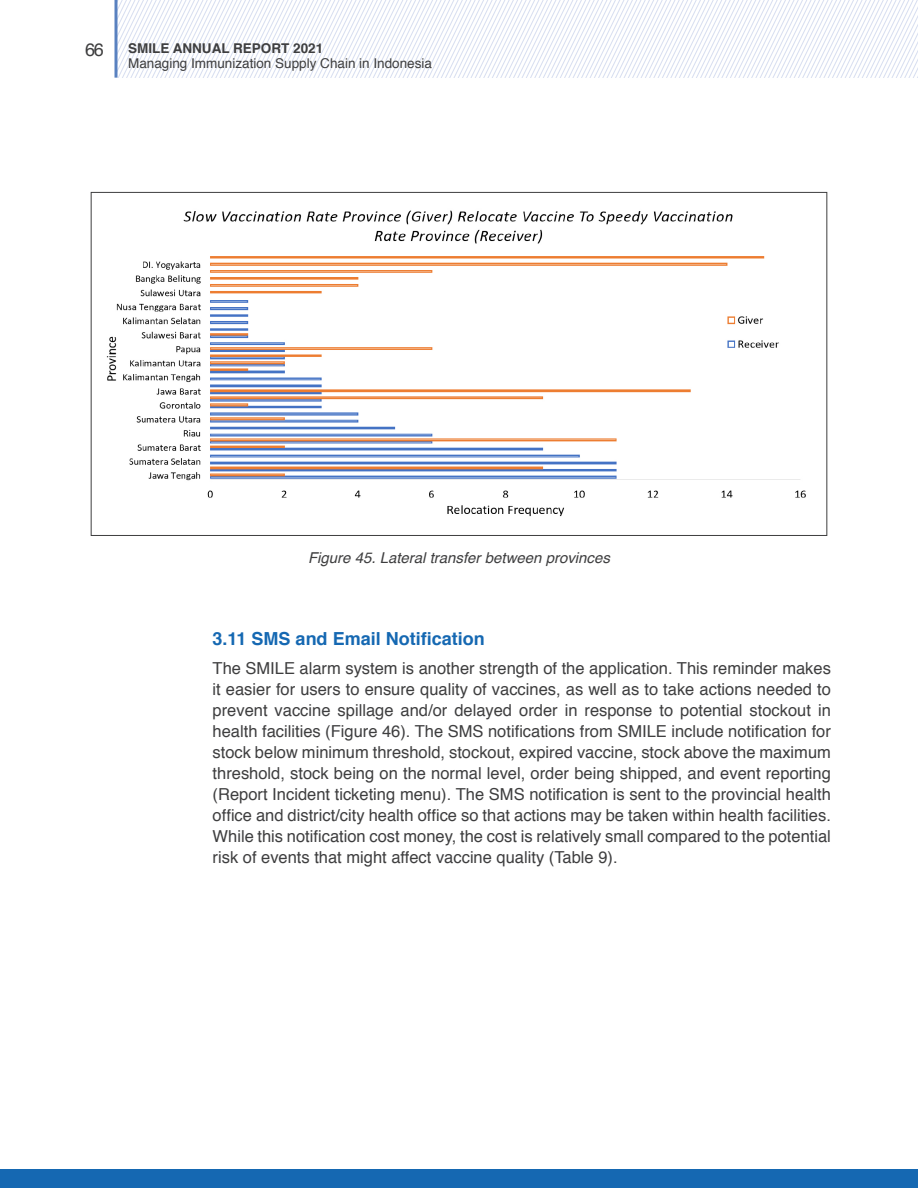
<style>
.page{position:relative;width:918px;height:1188px;background:#fff}
.page>*{position:absolute;margin:0;border:0;box-sizing:border-box;transform-origin:0 0}
.t1{font:700 18px "Helvetica";color:#1568b2}
.t2{font:18px "Helvetica";color:#3e3e3f}
.t3{font:16.5px/21px "Helvetica";color:#3e3e3f;text-align:justify}
.t4{font:italic 15px "Helvetica";color:#3e3e3f}
.t5{font:13.5px "Helvetica";color:#3e3e3f}
.t6{font:700 13.5px "Helvetica";color:#3e3e3f}
</style>
<div class="page">
<svg style="left:118px;top:0;width:800px;height:78px"></svg>
<hr style="left:115px;top:0;width:3px;height:78px;background:#5981c0">
<div style="left:0;top:1170px;width:918px;height:18px;background:#1568b2"></div>
<img style="left:106px;top:210px;width:700px;height:307px">
<p class="t2" style="left:85px;top:36px;width:20px">66</p>
<p class="t6" style="left:128px;top:37px;width:197px">SMILE ANNUAL REPORT 2021</p>
<p class="t5" style="left:128px;top:53px;width:305px">Managing Immunization Supply Chain in Indonesia</p>
<p class="t4" style="left:308px;top:546px;width:303px">Figure 45. Lateral transfer between provinces</p>
<p class="t1" style="left:213px;top:624px;width:274px">3.11 SMS and Email Notification</p>
<p class="t3" style="left:213px;top:658px;width:620px">The SMILE alarm system is another strength of the application. This reminder makes it easier for users to ensure quality of vaccines, as well as to take actions needed to prevent vaccine spillage and/or delayed order in response to potential stockout in health facilities (Figure 46). The SMS notifications from SMILE include notification for stock below minimum threshold, stockout, expired vaccine, stock above the maximum threshold, stock being on the normal level, order being shipped, and event reporting (Report Incident ticketing menu). The SMS notification is sent to the provincial health office and district/city health office so that actions may be taken within health facilities.<br>While this notification cost money, the cost is relatively small compared to the potential risk of events that might affect vaccine quality (Table 9).</p>
</div>
